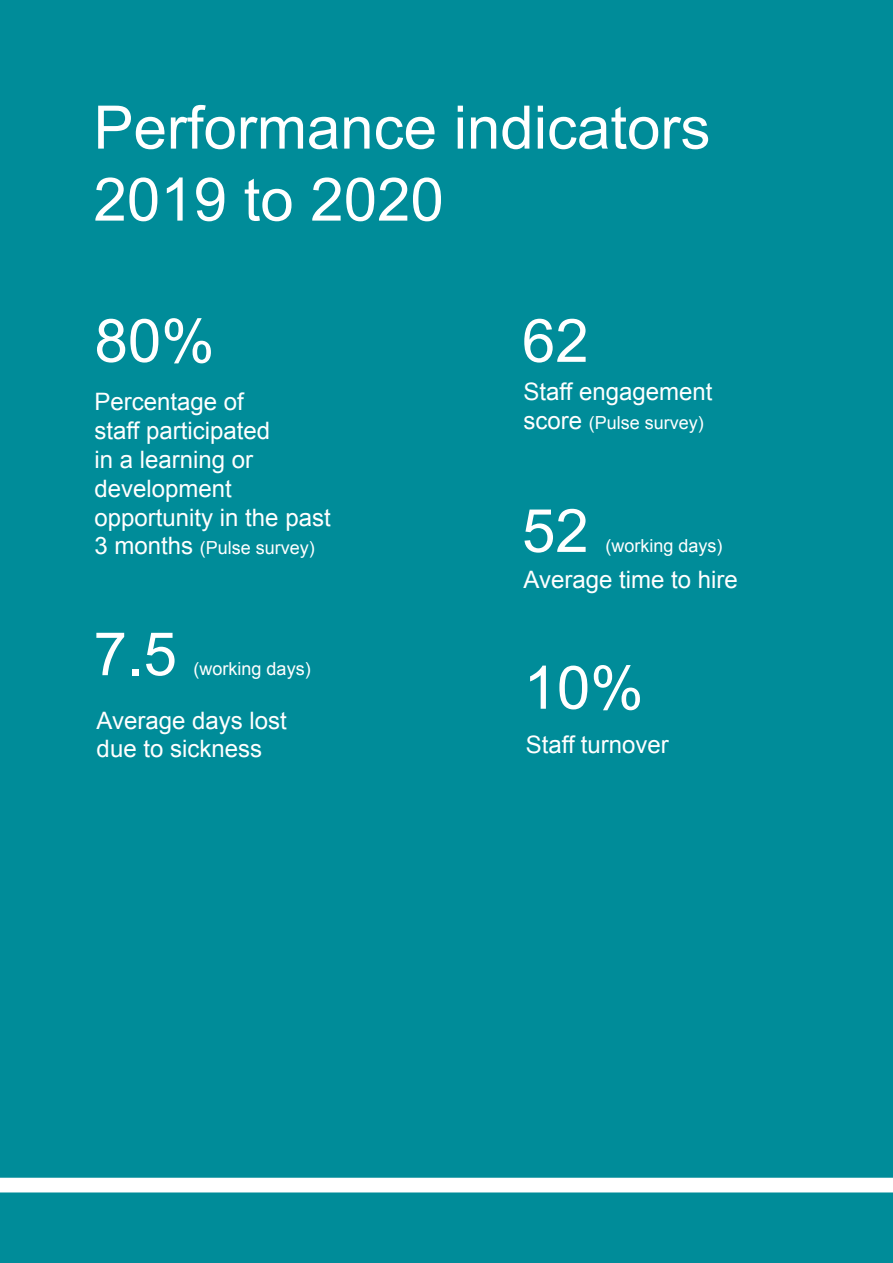
<style>
.page{position:relative;width:893px;height:1263px;background:#008c99}
.page>*{position:absolute;margin:0;border:0;box-sizing:border-box;transform-origin:0 0}
.Page_Section_Title{font:60px/72px "Arial";color:#fff}
.Page_Section_Title-2{font:24px/28.8px "Arial";color:#fff}
.Page_Section_Title-3{font:18px "Arial";color:#fff}
.s1{font-size:24px}
</style>
<div class="page">
<img style="left:0;top:1177px;width:893px;height:16px">
<p class="Page_Section_Title" style="left:94px;top:92px;width:618px">Performance indicators<br>2019 to 2020</p>
<p class="Page_Section_Title" style="left:95px;top:305px;width:122px">80%</p>
<p class="Page_Section_Title-2" style="left:95px;top:388px;width:238px">Percentage of<br>staff participated<br>in a learning or development opportunity in the past</p>
<p class="Page_Section_Title-3" style="left:95px;top:536px;width:222px"><span class="s1">3 months</span> (Pulse survey)</p>
<p class="Page_Section_Title" style="left:94px;top:619px;width:85px">7.5</p>
<p class="Page_Section_Title-3" style="left:194px;top:657px;width:119px">(working days)</p>
<p class="Page_Section_Title-2" style="left:97px;top:706px;width:192px">Average days lost due to sickness</p>
<p class="Page_Section_Title" style="left:522px;top:305px;width:68px">62</p>
<p class="Page_Section_Title-2" style="left:524px;top:378px;width:191px">Staff engagement</p>
<p class="Page_Section_Title-3" style="left:524px;top:411px;width:182px"><span class="s1">score</span> (Pulse survey)</p>
<p class="Page_Section_Title" style="left:522px;top:495px;width:68px">52</p>
<p class="Page_Section_Title-3" style="left:605px;top:534px;width:119px">(working days)</p>
<p class="Page_Section_Title-2" style="left:524px;top:566px;width:216px">Average time to hire</p>
<p class="Page_Section_Title" style="left:524px;top:652px;width:122px">10%</p>
<p class="Page_Section_Title-2" style="left:526px;top:730px;width:144px">Staff turnover</p>
</div>
